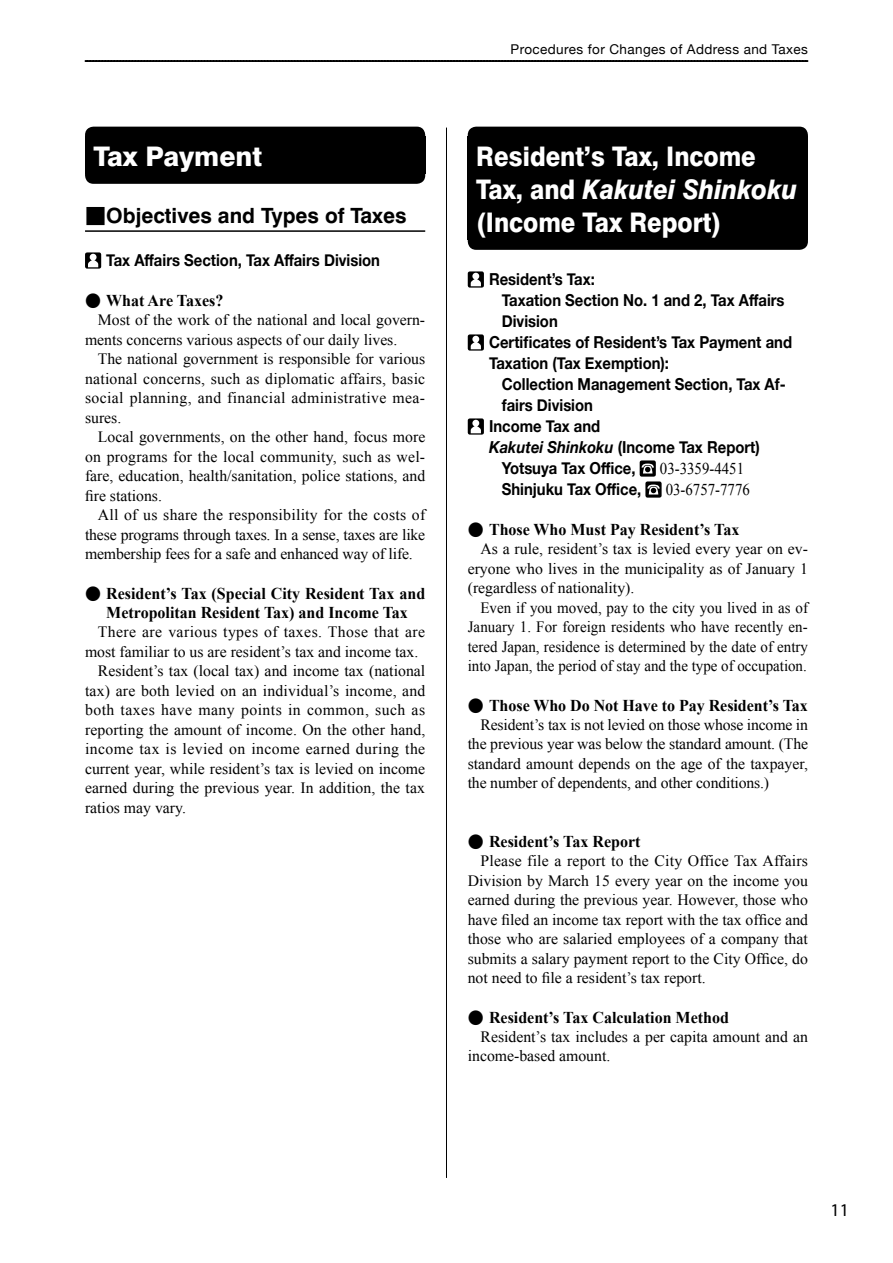
<style>
.page{position:relative;width:893px;height:1263px;background:#fff}
.page>*{position:absolute;margin:0;border:0;box-sizing:border-box;transform-origin:0 0}
.t1{font:800 27px/33px "Swiss 721 BT";color:#fff;scale:.9 1}
.t2{font:800 27px "Swiss 721 BT";color:#fff}
.t3{font:700 21px "Swiss 721 BT";color:#000}
.t4{font:18px "Myriad Pro";color:#000}
.t5{font:700 16.5px "Helvetica Neue";color:#000;scale:.9 1}
.t6{font:700 16.5px/19.5px "Times New Roman";color:#000;text-align:center}
.t7{font:16.5px "Times New Roman";color:#000;scale:.9 1}
.t8{font:15.75px/19.5px "Times New Roman";color:#000;text-align:justify}
.t9{font:15.75px/19.5px "Times New Roman";color:#000;text-align:justify;scale:.95 1}
.t10{font:15.75px "Times New Roman";letter-spacing:.025em;color:#000}
.t11{font:15.75px "Times New Roman";letter-spacing:.03em;color:#000}
.t12{font:13.5px "Helvetica Neue";letter-spacing:.03em;color:#000}
.s1{font-family:"Shin Go Pro";font-weight:500}
.s2{font-family:"Shin Go Pro";font-weight:300}
.s3{font-style:italic}
</style>
<div class="page">
<hr style="left:85px;top:230px;width:340px;height:2px;background:#000">
<div style="left:85px;top:127px;width:340px;height:9px;background:#000"></div>
<div style="left:85px;top:136px;width:340px;height:38px;background:#000"></div>
<svg style="left:85px;top:174px;width:340px;height:10px;background:#060606"></svg>
<svg style="left:85px;top:252px;width:16px;height:17px"></svg>
<svg style="left:88px;top:254px;width:10px;height:13px"></svg>
<div style="left:468px;top:127px;width:340px;height:9px;background:#000"></div>
<div style="left:468px;top:136px;width:340px;height:104px;background:#000"></div>
<svg style="left:468px;top:240px;width:340px;height:10px;background:#060606"></svg>
<svg style="left:468px;top:271px;width:16px;height:17px"></svg>
<svg style="left:471px;top:273px;width:10px;height:13px"></svg>
<svg style="left:468px;top:334px;width:16px;height:17px"></svg>
<svg style="left:471px;top:336px;width:10px;height:13px"></svg>
<svg style="left:468px;top:418px;width:16px;height:17px"></svg>
<svg style="left:471px;top:420px;width:10px;height:13px"></svg>
<svg style="left:640px;top:460px;width:16px;height:17px"></svg>
<svg style="left:641px;top:464px;width:13px;height:9px"></svg>
<svg style="left:645px;top:481px;width:17px;height:17px"></svg>
<svg style="left:647px;top:485px;width:13px;height:9px"></svg>
<svg style="left:85px;top:60px;width:723px;height:2px"></svg>
<hr style="left:446px;top:128px;width:1px;height:1050px;background:#000">
<h1 class="t2" style="left:94px;top:140px;width:170px">Tax Payment</h1>
<h2 class="t3" style="left:85px;top:203px;width:323px"><span class="s1">■</span> Objectives and Types of Taxes</h2>
<p class="t5" style="left:106px;top:247px;width:306px">Tax Affairs Section, Tax Affairs Division</p>
<p class="t6" style="left:85px;top:291px;width:140px"><span class="s2">●</span> What Are Taxes?</p>
<p class="t8" style="left:85px;top:310px;width:342px;text-indent:13px">Most of the work of the national and local govern&shy;ments concerns various aspects of our daily lives.</p>
<p class="t8" style="left:85px;top:349px;width:342px;text-indent:13px">The national government is responsible for various national concerns, such as diplomatic affairs, basic social planning, and financial administrative mea&shy;sures.</p>
<p class="t8" style="left:85px;top:427px;width:342px;text-indent:13px">Local governments, on the other hand, focus more on programs for the local community, such as wel&shy;fare, education, health/sanitation, police stations, and fire stations.</p>
<p class="t8" style="left:85px;top:505px;width:342px;text-indent:13px">All of us share the responsibility for the costs of these programs through taxes. In a sense, taxes are like membership fees for a safe and enhanced way of life.</p>
<p class="t6" style="left:85px;top:583px;width:342px"><span class="s2">●</span> Resident’s Tax (Special City Resident Tax and<br>Metropolitan Resident Tax) and Income Tax</p>
<p class="t10" style="left:98px;top:621px;width:329px">There are various types of taxes. Those that are</p>
<p class="t8" style="left:85px;top:641px;width:335px">most familiar to us are resident’s tax and income tax.</p>
<p class="t8" style="left:98px;top:661px;width:329px">Resident’s tax (local tax) and income tax (national</p>
<p class="t8" style="left:85px;top:680px;width:342px">tax) are both levied on an individual’s income, and</p>
<p class="t11" style="left:85px;top:699px;width:342px">both taxes have many points in common, such as</p>
<p class="t8" style="left:85px;top:719px;width:342px">reporting the amount of income. On the other hand,</p>
<p class="t10" style="left:85px;top:738px;width:342px">income tax is levied on income earned during the</p>
<p class="t8" style="left:85px;top:758px;width:342px">current year, while resident’s tax is levied on income</p>
<p class="t8" style="left:85px;top:778px;width:341px">earned during the previous year. In addition, the tax</p>
<p class="t8" style="left:85px;top:797px;width:102px">ratios may vary.</p>
<p class="t12" style="left:511px;top:40px;width:299px">Procedures for Changes of Address and Taxes</p>
<h1 class="t1" style="left:476px;top:139px;width:358px">Resident’s Tax, Income<br>Tax, and <span class="s3">Kakutei Shinkoku </span>(Income Tax Report)</h1>
<p class="t5" style="left:489px;top:266px;width:119px">Resident’s Tax:</p>
<p class="t5" style="left:502px;top:287px;width:316px">Taxation Section No. 1 and 2, Tax Affairs</p>
<p class="t5" style="left:502px;top:308px;width:64px">Division</p>
<p class="t5" style="left:489px;top:329px;width:338px">Certificates of Resident’s Tax Payment and</p>
<p class="t5" style="left:489px;top:350px;width:202px">Taxation (Tax Exemption):</p>
<p class="t5" style="left:502px;top:371px;width:317px">Collection Management Section, Tax Af-</p>
<p class="t5" style="left:502px;top:392px;width:103px">fairs Division</p>
<p class="t5" style="left:489px;top:413px;width:125px">Income Tax and</p>
<p class="t5" style="left:489px;top:434px;width:302px"><span class="s3">Kakutei Shinkoku</span> (Income Tax Report)</p>
<p class="t5" style="left:502px;top:455px;width:150px">Yotsuya Tax Office,</p>
<p class="t7" style="left:660px;top:457px;width:95px">03-3359-4451</p>
<p class="t5" style="left:502px;top:476px;width:157px">Shinjuku Tax Office,</p>
<p class="t7" style="left:666px;top:478px;width:95px">03-6757-7776</p>
<p class="t6" style="left:468px;top:520px;width:273px"><span class="s2">●</span> Those Who Must Pay Resident’s Tax</p>
<p class="t8" style="left:468px;top:539px;width:342px;text-indent:13px">As a rule, resident’s tax is levied every year on ev&shy;eryone who lives in the municipality as of January 1 (regardless of nationality).</p>
<p class="t9" style="left:468px;top:597px;width:360px;text-indent:13px">Even if you moved, pay to the city you lived in as of January 1. For foreign residents who have recently en&shy;tered Japan, residence is determined by the date of entry into Japan, the period of stay and the type of occupation.</p>
<p class="t6" style="left:468px;top:695px;width:342px"><span class="s2">●</span> Those Who Do Not Have to Pay Resident’s Tax</p>
<p class="t8" style="left:468px;top:714px;width:342px;text-indent:13px">Resident’s tax is not levied on those whose income in the previous year was below the standard amount. (The standard amount depends on the age of the taxpayer, the number of dependents, and other conditions.)</p>
<p class="t6" style="left:468px;top:832px;width:174px"><span class="s2">●</span> Resident’s Tax Report</p>
<p class="t8" style="left:468px;top:851px;width:342px;text-indent:13px">Please file a report to the City Office Tax Affairs Division by March 15 every year on the income you earned during the previous year. However, those who have filed an income tax report with the tax office and those who are salaried employees of a company that submits a salary payment report to the City Office, do not need to file a resident’s tax report.</p>
<p class="t6" style="left:468px;top:1007px;width:263px"><span class="s2">●</span> Resident’s Tax Calculation Method</p>
<p class="t8" style="left:468px;top:1026px;width:342px;text-indent:13px">Resident’s tax includes a per capita amount and an income-based amount.</p>
<p class="t4" style="left:831px;top:1199px;width:20px">11</p>
</div>
